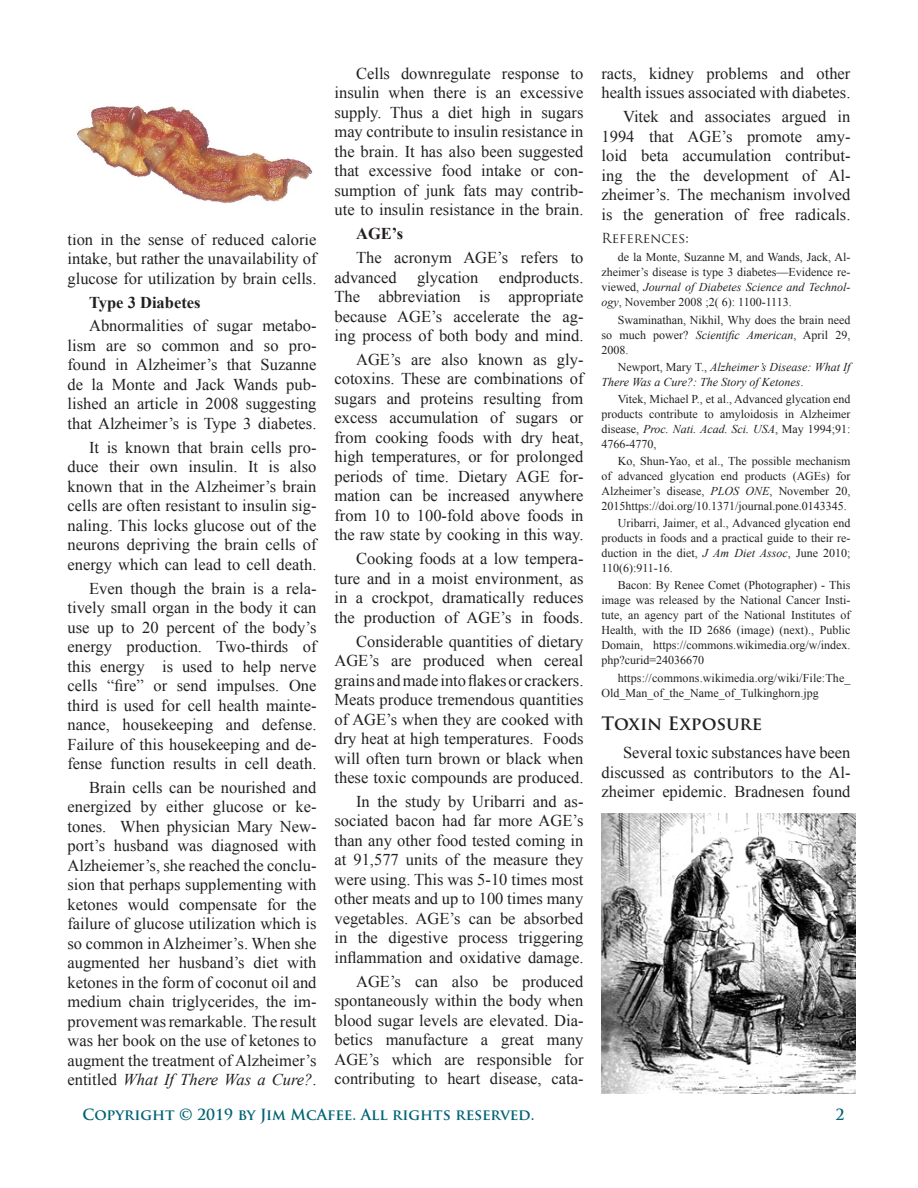
<style>
.page{position:relative;width:918px;height:1188px;background:#fff}
.page>*{position:absolute;margin:0;border:0;box-sizing:border-box;transform-origin:0 0}
.Heading2{font:700 18px "Trajan Pro";color:#231f20}
.Body_Text{font:16.5px/19.5px "Times New Roman";color:#231f20;text-align:justify}
.Body_Text-2{font:700 16.5px "Times New Roman";color:#231f20}
.t1{font:700 15px "Trajan Pro";color:#006274}
.Footnote_Title{font:13.5px "Trajan Pro";color:#231f20}
.t2{font:12px/15px "Times New Roman";color:#231f20;text-align:justify}
.t3{font:italic 12px/15px "Times New Roman";color:#231f20}
.s1{font-style:italic}
.s2{font-style:normal}
</style>
<div class="page">
<img style="left:77px;top:105px;width:236px;height:99px">
<img style="left:602px;top:814px;width:254px;height:279px">
<p class="Body_Text" style="left:68px;top:229px;width:251px">tion in the sense of reduced calorie intake, but rather the unavailability of glucose for utilization by brain cells.</p>
<p class="Body_Text-2" style="left:89px;top:291px;width:113px">Type 3 Diabetes</p>
<p class="Body_Text" style="left:68px;top:316px;width:251px;text-indent:22px">Abnormalities of sugar metabo&shy;lism are so common and so pro&shy;found in Alzheimer’s that Suzanne de la Monte and Jack Wands pub&shy;lished an article in 2008 suggesting that Alzheimer’s is Type 3 diabetes.</p>
<p class="Body_Text" style="left:68px;top:437px;width:251px;text-indent:22px">It is known that brain cells pro&shy;duce their own insulin. It is also known that in the Alzheimer’s brain cells are often resistant to insulin sig&shy;naling. This locks glucose out of the neurons depriving the brain cells of energy which can lead to cell death.</p>
<p class="Body_Text" style="left:68px;top:578px;width:251px;text-indent:22px">Even though the brain is a rela&shy;tively small organ in the body it can use up to 20 percent of the body’s energy production. Two-thirds of this energy is used to help nerve cells “fire” or send impulses. One third is used for cell health mainte&shy;nance, housekeeping and defense.<br>Failure of this housekeeping and de&shy;fense function results in cell death.</p>
<p class="Body_Text" style="left:68px;top:777px;width:251px;text-indent:22px">Brain cells can be nourished and energized by either glucose or ke&shy;tones. When physician Mary New&shy;port’s husband was diagnosed with Alzheiemer’s, she reached the conclu&shy;sion that perhaps supplementing with ketones would compensate for the failure of glucose utilization which is so common in Alzheimer’s. When she augmented her husband’s diet with ketones in the form of coconut oil and medium chain triglycerides, the im&shy;provement was remarkable. The result was her book on the use of ketones to augment the treatment of Alzheimer’s entitled <span class="s1">What If There Was a Cure?</span>.</p>
<p class="Body_Text" style="left:334px;top:63px;width:251px;text-indent:22px">Cells downregulate response to insulin when there is an excessive supply. Thus a diet high in sugars may contribute to insulin resistance in the brain. It has also been suggested that excessive food intake or con&shy;sumption of junk fats may contrib&shy;ute to insulin resistance in the brain.</p>
<p class="Body_Text-2" style="left:356px;top:222px;width:49px">AGE’s</p>
<p class="Body_Text" style="left:334px;top:248px;width:251px;text-indent:22px">The acronym AGE’s refers to advanced glycation endproducts.<br>The abbreviation is appropriate because AGE’s accelerate the ag&shy;ing process of both body and mind.</p>
<p class="Body_Text" style="left:334px;top:349px;width:251px;text-indent:22px">AGE’s are also known as gly&shy;cotoxins. These are combinations of sugars and proteins resulting from excess accumulation of sugars or from cooking foods with dry heat, high temperatures, or for prolonged periods of time. Dietary AGE for&shy;mation can be increased anywhere from 10 to 100-fold above foods in the raw state by cooking in this way.</p>
<p class="Body_Text" style="left:334px;top:549px;width:251px;text-indent:22px">Cooking foods at a low tempera&shy;ture and in a moist environment, as in a crockpot, dramatically reduces the production of AGE’s in foods.</p>
<p class="Body_Text" style="left:334px;top:631px;width:251px;text-indent:22px">Considerable quantities of dietary AGE’s are produced when cereal grains and made into flakes or crackers.<br>Meats produce tremendous quantities of AGE’s when they are cooked with dry heat at high temperatures. Foods will often turn brown or black when these toxic compounds are produced.</p>
<p class="Body_Text" style="left:334px;top:791px;width:251px;text-indent:22px">In the study by Uribarri and as&shy;sociated bacon had far more AGE’s than any other food tested coming in at 91,577 units of the measure they were using. This was 5-10 times most other meats and up to 100 times many vegetables. AGE’s can be absorbed in the digestive process triggering inflammation and oxidative damage.</p>
<p class="Body_Text" style="left:334px;top:971px;width:251px;text-indent:22px">AGE’s can also be produced spontaneously within the body when blood sugar levels are elevated. Dia&shy;betics manufacture a great many AGE’s which are responsible for contributing to heart disease, cata-</p>
<p class="Body_Text" style="left:602px;top:63px;width:251px">racts, kidney problems and other health issues associated with diabetes.</p>
<p class="Body_Text" style="left:602px;top:107px;width:251px;text-indent:22px">Vitek and associates argued in 1994 that AGE’s promote amy&shy;loid beta accumulation contribut&shy;ing the the development of Al&shy;zheimer’s. The mechanism involved is the generation of free radicals.</p>
<p class="Footnote_Title" style="left:602px;top:230px;width:89px">References:</p>
<p class="t2" style="left:602px;top:250px;width:250px;text-indent:16px">de la Monte, Suzanne M, and Wands, Jack, Al&shy;zheimer’s disease is type 3 diabetes—Evidence re&shy;viewed, <span class="s1">Journal of Diabetes Science and Technol&shy;ogy</span>, November 2008 ;2( 6): 1100-1113.</p>
<p class="t2" style="left:602px;top:312px;width:251px;text-indent:16px">Swaminathan, Nikhil, Why does the brain need so much power? <span class="s1">Scientific American</span>, April 29, 2008.</p>
<p class="t3" style="left:602px;top:359px;width:250px;text-indent:16px"><span class="s2">Newport, Mary T.,</span> Alzheimer’s Disease: What If<br>There Was a Cure?: The Story of Ketones<span class="s2">.</span></p>
<p class="t2" style="left:602px;top:391px;width:251px;text-indent:16px">Vitek, Michael P., et al., Advanced glycation end products contribute to amyloidosis in Alzheimer disease, <span class="s1">Proc. Nati. Acad. Sci. USA</span>, May 1994;91:<br>4766-4770,</p>
<p class="t2" style="left:602px;top:453px;width:251px;text-indent:16px">Ko, Shun-Yao, et al., The possible mechanism of advanced glycation end products (AGEs) for Alzheimer’s disease, <span class="s1">PLOS ONE</span>, November 20, 2015https://doi.org/10.1371/journal.pone.0143345.</p>
<p class="t2" style="left:602px;top:516px;width:250px;text-indent:16px">Uribarri, Jaimer, et al., Advanced glycation end products in foods and a practical guide to their re&shy;duction in the diet, <span class="s1">J Am Diet Assoc</span>, June 2010; 110(6):911-16.</p>
<p class="t2" style="left:602px;top:578px;width:251px;text-indent:16px">Bacon: By Renee Comet (Photographer) - This image was released by the National Cancer Insti&shy;tute, an agency part of the National Institutes of Health, with the ID 2686 (image) (next)., Public Domain, https://commons.wikimedia.org/w/index. php?curid=24036670</p>
<p class="t2" style="left:602px;top:670px;width:251px;text-indent:16px">https://commons.wikimedia.org/wiki/File:The_<br>Old_Man_of_the_Name_of_Tulkinghorn.jpg</p>
<p class="Heading2" style="left:602px;top:712px;width:162px">Toxin Exposure</p>
<p class="Body_Text" style="left:602px;top:743px;width:251px;text-indent:22px">Several toxic substances have been discussed as contributors to the Al&shy;zheimer epidemic. Bradnesen found</p>
<p class="t1" style="left:82px;top:1106px;width:453px">Copyright © 2019 by Jim McAfee. All rights reserved.</p>
<p class="t1" style="left:836px;top:1106px;width:10px">2</p>
</div>
